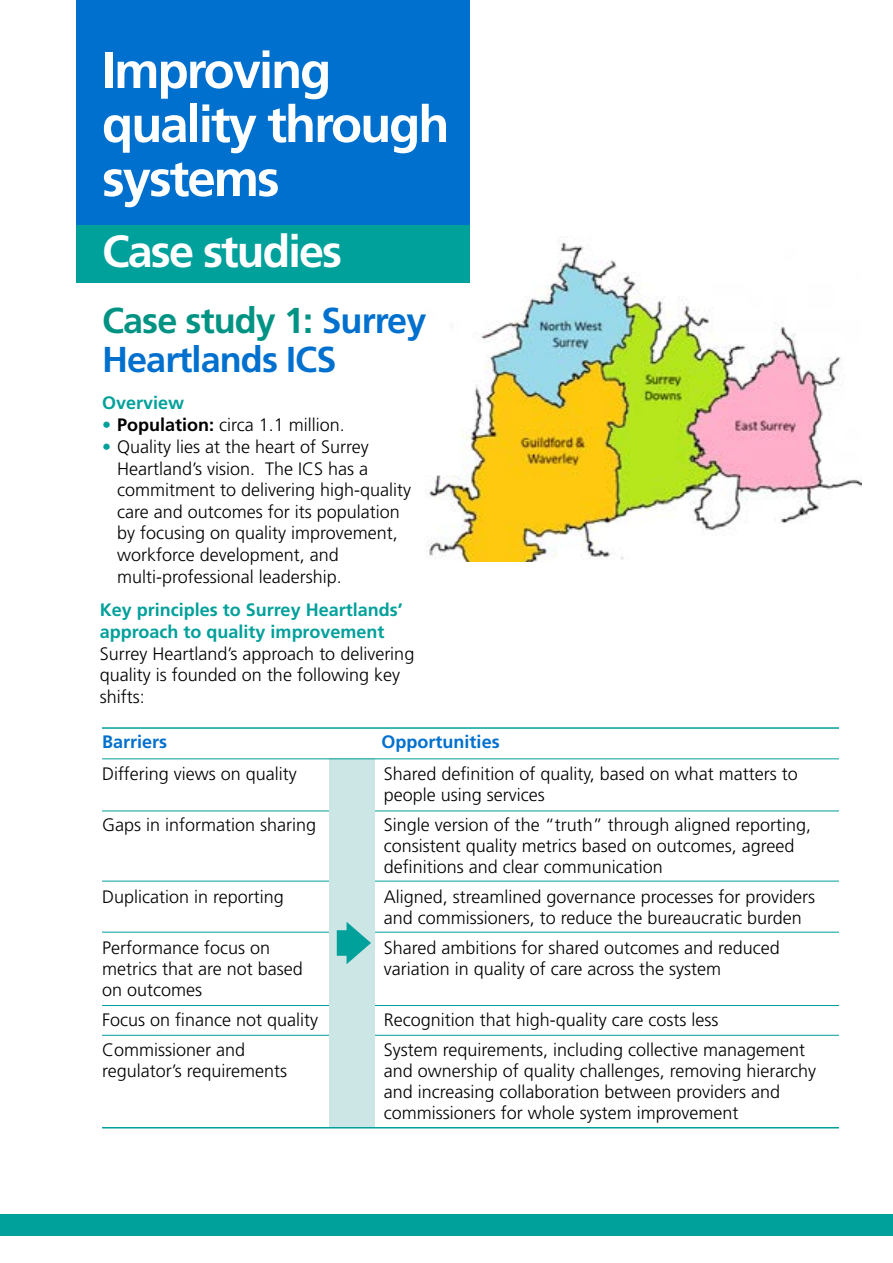
<style>
.page{position:relative;width:893px;height:1263px;background:#fff}
.page>*{position:absolute;margin:0;border:0;box-sizing:border-box;transform-origin:0 0}
.t1{font:700 51px/54px "Frutiger LT Std";letter-spacing:-.04em;color:#fff}
.t2{font:700 45px "Frutiger LT Std";letter-spacing:-.04em;color:#fff}
.t3{font:700 36px/39px "Frutiger LT Std";letter-spacing:-.025em;color:#0070ce}
.t4{font:300 18px/21px "Frutiger LT Std";color:#000}
.t5{font:700 18px/21.6px "Frutiger LT Std";color:#00a09b}
.t6{font:700 18px "Frutiger LT Std";color:#0070ce}
.s1{color:#009383}
.s2{color:#00a09b}
.s3{font-weight:700}
</style>
<div class="page">
<img style="left:425px;top:236px;width:436px;height:325px">
<div style="left:77px;top:0;width:393px;height:228px;background:#0070ce"></div>
<div style="left:77px;top:225px;width:393px;height:58px;background:#00a09b"></div>
<hr style="left:102px;top:727px;width:737px;height:2px;background:#00a09b">
<hr style="left:102px;top:810px;width:737px;height:1px;background:#00a09b">
<hr style="left:102px;top:881px;width:737px;height:1px;background:#00a09b">
<hr style="left:102px;top:932px;width:737px;height:1px;background:#00a09b">
<hr style="left:102px;top:1005px;width:737px;height:1px;background:#00a09b">
<hr style="left:102px;top:1035px;width:737px;height:1px;background:#00a09b">
<div style="left:329px;top:759px;width:46px;height:368px;background:#cce6e5"></div>
<hr style="left:102px;top:758px;width:737px;height:1px;background:#00a09b">
<hr style="left:102px;top:1127px;width:737px;height:1px;background:#00a09b">
<svg style="left:337px;top:922px;width:34px;height:42px"></svg>
<div style="left:0;top:1214px;width:893px;height:21px;background:#00a09b"></div>
<p class="t1" style="left:102px;top:44px;width:231px">Improving</p>
<p class="t1" style="left:102px;top:98px;width:349px">quality through systems</p>
<p class="t2" style="left:102px;top:225px;width:242px">Case studies</p>
<p class="t3" style="left:102px;top:301px;width:326px"><span class="s1">Case study 1:</span> Surrey<br>Heartlands ICS</p>
<p class="t5" style="left:102px;top:392px;width:84px">Overview</p>
<p class="t4" style="left:102px;top:415px;width:244px"><span class="s2">•</span> <span class="s3">Population:</span> circa 1.1 million.</p>
<p class="t4" style="left:117px;top:436px;width:295px;line-height:21.6px;text-indent:-15px"><span class="s2">•</span> Quality lies at the heart of Surrey Heartland’s vision. The ICS has a commitment to delivering high-quality care and outcomes for its population by focusing on quality improvement, workforce development, and</p>
<p class="t4" style="left:117px;top:566px;width:226px">multi-professional leadership.</p>
<p class="t5" style="left:100px;top:599px;width:304px">Key principles to Surrey Heartlands’ approach to quality improvement</p>
<p class="t4" style="left:100px;top:643px;width:316px;line-height:21.6px">Surrey Heartland’s approach to delivering quality is founded on the following key shifts:</p>
<p class="t6" style="left:102px;top:731px;width:67px">Barriers</p>
<p class="t4" style="left:102px;top:763px;width:196px">Differing views on quality</p>
<p class="t4" style="left:102px;top:814px;width:216px">Gaps in information sharing</p>
<p class="t4" style="left:102px;top:886px;width:183px">Duplication in reporting</p>
<p class="t4" style="left:102px;top:937px;width:202px">Performance focus on metrics that are not based on outcomes</p>
<p class="t4" style="left:102px;top:1009px;width:218px">Focus on finance not quality</p>
<p class="t4" style="left:102px;top:1039px;width:187px">Commissioner and regulator’s requirements</p>
<p class="t6" style="left:382px;top:731px;width:120px">Opportunities</p>
<p class="t4" style="left:384px;top:763px;width:416px">Shared definition of quality, based on what matters to people using services</p>
<p class="t4" style="left:384px;top:814px;width:429px">Single version of the “truth” through aligned reporting, consistent quality metrics based on outcomes, agreed definitions and clear communication</p>
<p class="t4" style="left:384px;top:886px;width:433px">Aligned, streamlined governance processes for providers and commissioners, to reduce the bureaucratic burden</p>
<p class="t4" style="left:384px;top:937px;width:398px">Shared ambitions for shared outcomes and reduced variation in quality of care across the system</p>
<p class="t4" style="left:384px;top:1009px;width:336px">Recognition that high-quality care costs less</p>
<p class="t4" style="left:384px;top:1039px;width:434px">System requirements, including collective management and ownership of quality challenges, removing hierarchy and increasing collaboration between providers and commissioners for whole system improvement</p>
</div>
